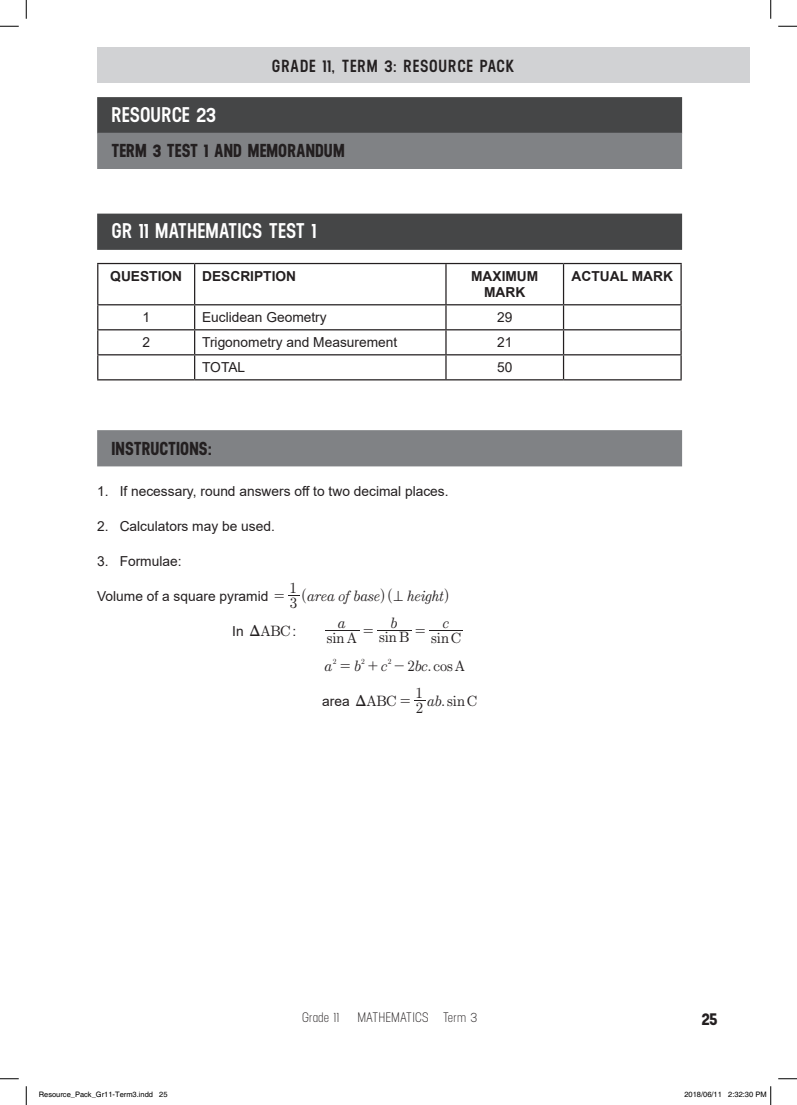
<style>
.page{position:relative;width:797px;height:1105px;background:#fff}
.page>*{position:absolute;margin:0;border:0;box-sizing:border-box;transform-origin:0 0}
.t1{font:600 21.25px "Neusa";letter-spacing:.01em;color:#fff}
.t2{font:700 18.75px "Neusa";letter-spacing:.005em;color:#231f20}
.t3{font:600 17.5px "Neusa";letter-spacing:.05em;color:#231f20}
.t4{font:700 17.5px "Neusa";color:#231f20}
.t5{font:15px "MM Century New";color:#231f20}
.t6{font:italic 15px "MM Century New";color:#231f20}
.t7{font:15px "MM Etc";color:#231f20}
.t8{font:15px "MM Century Old Greek";color:#231f20}
.t9{font:13.75px "Arial";color:#231f20}
.t10{font:700 13.75px/16.2px "Arial";color:#231f20;text-align:center}
.t11{font:13.75px "Neusa";color:#231f20}
.t12{font:7.5px "Helvetica";color:#000}
.t13{font:7.5px "MM Century New";color:#231f20}
.s1{font-family:"MM Century New";font-size:15px}
.s2{font-style:normal}
.s3{font-family:"MM Century Old Greek";font-size:15px}
.s4{font-style:italic}
</style>
<div class="page">
<div style="left:97px;top:48px;width:652px;height:35px;background:#d1d2d4"></div>
<div style="left:97px;top:97px;width:585px;height:36px;background:#454647"></div>
<div style="left:97px;top:133px;width:585px;height:36px;background:#808285"></div>
<div style="left:97px;top:214px;width:585px;height:36px;background:#454647"></div>
<div style="left:97px;top:430px;width:585px;height:36px;background:#808285"></div>
<hr style="left:97px;top:263px;width:98px;height:1px;background:#231f20">
<hr style="left:97px;top:264px;width:1px;height:40px;background:#231f20">
<hr style="left:195px;top:263px;width:251px;height:1px;background:#231f20">
<hr style="left:194px;top:264px;width:1px;height:40px;background:#231f20">
<hr style="left:446px;top:263px;width:117px;height:1px;background:#231f20">
<hr style="left:445px;top:264px;width:1px;height:40px;background:#231f20">
<hr style="left:563px;top:263px;width:118px;height:1px;background:#231f20">
<hr style="left:563px;top:264px;width:1px;height:40px;background:#231f20">
<hr style="left:680px;top:264px;width:1px;height:40px;background:#231f20">
<hr style="left:97px;top:304px;width:98px;height:1px;background:#231f20">
<hr style="left:195px;top:304px;width:251px;height:1px;background:#231f20">
<hr style="left:446px;top:304px;width:117px;height:1px;background:#231f20">
<hr style="left:563px;top:304px;width:118px;height:1px;background:#231f20">
<hr style="left:97px;top:329px;width:98px;height:1px;background:#231f20">
<hr style="left:195px;top:329px;width:251px;height:1px;background:#231f20">
<hr style="left:446px;top:329px;width:117px;height:1px;background:#231f20">
<hr style="left:563px;top:329px;width:118px;height:1px;background:#231f20">
<hr style="left:97px;top:354px;width:98px;height:1px;background:#231f20">
<svg style="left:97px;top:305px;width:1px;height:74px"></svg>
<hr style="left:195px;top:354px;width:251px;height:1px;background:#231f20">
<svg style="left:194px;top:305px;width:1px;height:74px"></svg>
<hr style="left:446px;top:354px;width:117px;height:1px;background:#231f20">
<svg style="left:445px;top:305px;width:1px;height:74px"></svg>
<hr style="left:563px;top:354px;width:118px;height:1px;background:#231f20">
<svg style="left:563px;top:305px;width:1px;height:74px"></svg>
<svg style="left:680px;top:305px;width:1px;height:74px"></svg>
<hr style="left:97px;top:379px;width:98px;height:1px;background:#231f20">
<hr style="left:195px;top:379px;width:251px;height:1px;background:#231f20">
<hr style="left:446px;top:379px;width:117px;height:1px;background:#231f20">
<hr style="left:563px;top:379px;width:118px;height:1px;background:#231f20">
<svg style="left:288px;top:595px;width:12px;height:1px"></svg>
<hr style="left:325px;top:630px;width:34px;height:1px;background:#231f20">
<hr style="left:377px;top:630px;width:34px;height:1px;background:#231f20">
<hr style="left:429px;top:630px;width:34px;height:1px;background:#231f20">
<svg style="left:0;top:25px;width:19px;height:2px"></svg>
<svg style="left:778px;top:25px;width:19px;height:2px"></svg>
<svg style="left:0;top:1078px;width:19px;height:1px"></svg>
<svg style="left:778px;top:1078px;width:19px;height:1px"></svg>
<svg style="left:25px;top:0;width:2px;height:19px"></svg>
<svg style="left:25px;top:1086px;width:2px;height:19px"></svg>
<svg style="left:770px;top:0;width:1px;height:19px"></svg>
<svg style="left:770px;top:1086px;width:1px;height:19px"></svg>
<p class="t3" style="left:272px;top:54px;width:244px">GRADE 11, TERM 3: RESOURCE PACK</p>
<h1 class="t1" style="left:111px;top:100px;width:106px">RESOURCE 23</h1>
<h2 class="t2" style="left:111px;top:138px;width:235px">TERM 3 TEST 1 AND MEMORANDUM</h2>
<h1 class="t1" style="left:111px;top:217px;width:206px">GR 11 MATHEMATICS TEST 1</h1>
<p class="t10" style="left:110px;top:268px;width:73px">QUESTION</p>
<p class="t10" style="left:202px;top:268px;width:95px">DESCRIPTION</p>
<p class="t10" style="left:471px;top:268px;width:69px">MAXIMUM<br>MARK</p>
<p class="t10" style="left:571px;top:268px;width:103px">ACTUAL MARK</p>
<p class="t9" style="left:142px;top:308px;width:9px">1</p>
<p class="t9" style="left:202px;top:308px;width:126px">Euclidean Geometry</p>
<p class="t9" style="left:497px;top:308px;width:17px">29</p>
<p class="t9" style="left:142px;top:333px;width:9px">2</p>
<p class="t9" style="left:202px;top:333px;width:197px">Trigonometry and Measurement</p>
<p class="t9" style="left:497px;top:333px;width:17px">21</p>
<p class="t9" style="left:202px;top:358px;width:45px">TOTAL</p>
<p class="t9" style="left:497px;top:358px;width:17px">50</p>
<h2 class="t2" style="left:111px;top:435px;width:102px">INSTRUCTIONS:</h2>
<p class="t9" style="left:97px;top:481px;width:353px">1. If necessary, round answers off to two decimal places.</p>
<p class="t9" style="left:97px;top:516px;width:179px">2. Calculators may be used.</p>
<p class="t9" style="left:97px;top:551px;width:86px">3. Formulae:</p>
<p class="t9" style="left:97px;top:586px;width:188px">Volume of a square pyramid <span class="s1">=</span></p>
<p class="t6" style="left:301px;top:588px;width:150px"><span class="s2">(</span>area of base<span class="s2">)(</span> height<span class="s2">)</span></p>
<p class="t5" style="left:289px;top:580px;width:9px">1</p>
<p class="t7" style="left:393px;top:589px;width:12px">=</p>
<p class="t5" style="left:290px;top:595px;width:9px">3</p>
<p class="t9" style="left:232px;top:621px;width:66px">In <span class="s3">D</span><span class="s1">ABC</span> :</p>
<p class="t6" style="left:338px;top:615px;width:9px">a</p>
<p class="t6" style="left:391px;top:615px;width:8px">b</p>
<p class="t6" style="left:443px;top:615px;width:8px">c</p>
<p class="t5" style="left:363px;top:623px;width:11px">=</p>
<p class="t5" style="left:415px;top:623px;width:11px">=</p>
<p class="t5" style="left:327px;top:630px;width:32px">sinA</p>
<p class="t5" style="left:379px;top:630px;width:32px">sinB</p>
<p class="t5" style="left:431px;top:630px;width:31px">sinC</p>
<p class="t13" style="left:333px;top:658px;width:5px">2</p>
<p class="t13" style="left:361px;top:658px;width:5px">2</p>
<p class="t13" style="left:388px;top:658px;width:5px">2</p>
<p class="t9" style="left:322px;top:691px;width:89px">area <span class="s1">ABC =</span></p>
<p class="t5" style="left:427px;top:693px;width:51px"><span class="s4">ab</span>.sin C</p>
<p class="t5" style="left:416px;top:700px;width:9px">2</p>
<p class="t6" style="left:324px;top:658px;width:9px">a</p>
<p class="t6" style="left:354px;top:658px;width:8px">b</p>
<p class="t6" style="left:381px;top:658px;width:8px">c</p>
<p class="t5" style="left:340px;top:658px;width:126px">= + - <span class="s4">b</span>2 <span class="s4">c</span>.cosA</p>
<p class="t5" style="left:415px;top:685px;width:9px">1</p>
<p class="t8" style="left:356px;top:693px;width:12px">D</p>
<p class="t11" style="left:302px;top:1009px;width:39px">Grade 11</p>
<p class="t11" style="left:357px;top:1009px;width:121px">MATHEMATICS Term 3</p>
<p class="t4" style="left:701px;top:1006px;width:17px">25</p>
<p class="t12" style="left:39px;top:1090px;width:130px">Resource_Pack_Gr11-Term3.indd 25</p>
<p class="t12" style="left:684px;top:1090px;width:84px">2018/06/11 2:32:30 PM</p>
</div>
